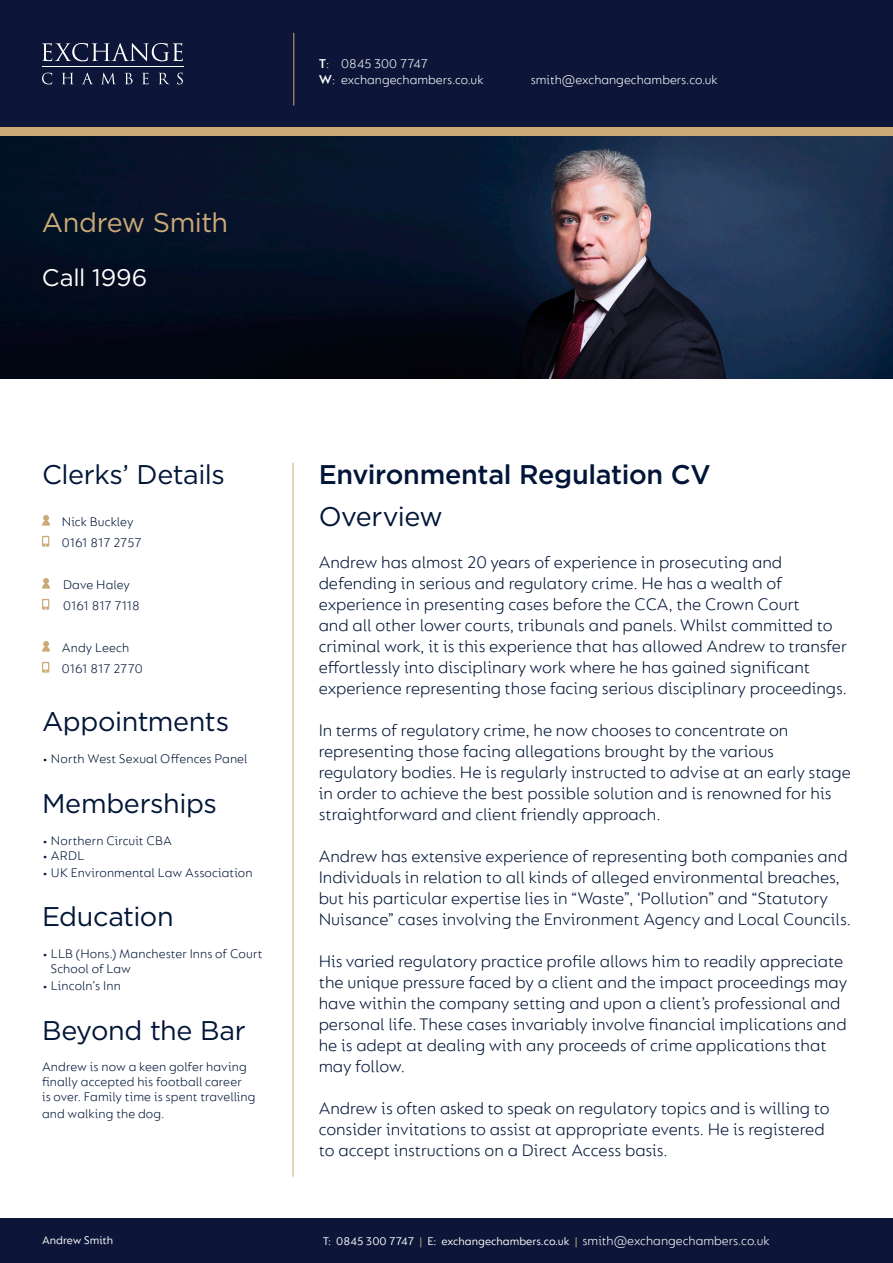
<style>
.page{position:relative;width:893px;height:1263px;background:#fff}
.page>*{position:absolute;margin:0;border:0;box-sizing:border-box;transform-origin:0 0}
.t1{font:27px "Gotham";letter-spacing:-.015em;color:#001537}
.t2{font:500 27px "Gotham";letter-spacing:-.015em;color:#001537}
.t3{font:27px "Gotham";letter-spacing:-.015em;color:#cbaa76}
.t4{font:24px "Gotham";letter-spacing:-.005em;color:#fff}
.t5{font:300 18px/21px "FS Lucas";color:#001537}
.t6{font:300 13.5px/21px "FS Lucas";letter-spacing:.005em;color:#001537}
.t7{font:300 13.5px/16.2px "FS Lucas";color:#fff}
.t8{font:12px "FS Lucas";color:#fff}
.s1{font-weight:600}
.s2{color:#cbaa76}
</style>
<div class="page">
<div style="left:0;top:64px;width:893px;height:72px;background:#cbaa76"></div>
<div style="left:0;top:0;width:893px;height:127px;background:#0d1638"></div>
<div style="left:0;top:1219px;width:893px;height:44px;background:#0d1638"></div>
<hr style="left:42px;top:67px;width:142px;height:1px;background:#fff">
<svg style="left:42px;top:43px;width:141px;height:18px"></svg>
<svg style="left:42px;top:73px;width:10px;height:11px"></svg>
<svg style="left:62px;top:73px;width:11px;height:11px"></svg>
<svg style="left:82px;top:73px;width:11px;height:11px"></svg>
<svg style="left:102px;top:73px;width:13px;height:11px"></svg>
<svg style="left:125px;top:73px;width:8px;height:11px"></svg>
<svg style="left:142px;top:73px;width:7px;height:11px"></svg>
<svg style="left:159px;top:73px;width:10px;height:11px"></svg>
<svg style="left:177px;top:73px;width:6px;height:11px"></svg>
<hr style="left:293px;top:33px;width:1px;height:73px;background:#cbaa76">
<hr style="left:293px;top:463px;width:1px;height:714px;background:#cbaa76">
<img style="left:0;top:136px;width:893px;height:242px">
<svg style="left:42px;top:536px;width:7px;height:11px"></svg>
<svg style="left:42px;top:599px;width:7px;height:11px"></svg>
<svg style="left:42px;top:662px;width:7px;height:11px"></svg>
<svg style="left:42px;top:515px;width:8px;height:11px"></svg>
<svg style="left:42px;top:578px;width:8px;height:11px"></svg>
<svg style="left:42px;top:641px;width:8px;height:11px"></svg>
<p class="t3" style="left:42px;top:205px;width:188px">Andrew Smith</p>
<p class="t4" style="left:42px;top:262px;width:107px">Call 1996</p>
<p class="t7" style="left:319px;top:55px;width:166px"><span class="s1">T</span>: 0845 300 7747<br><span class="s1">W</span>: exchangechambers.co.uk</p>
<p class="t7" style="left:531px;top:71px;width:188px">smith@exchangechambers.co.uk</p>
<p class="t1" style="left:42px;top:457px;width:184px">Clerks’ Details</p>
<p class="t6" style="left:62px;top:510px;width:73px">Nick Buckley</p>
<p class="t6" style="left:62px;top:531px;width:81px">0161 817 2757</p>
<p class="t6" style="left:63px;top:573px;width:78px">Dave Haley<br>0161 817 7118</p>
<p class="t6" style="left:62px;top:636px;width:82px">Andy Leech<br>0161 817 2770</p>
<p class="t1" style="left:42px;top:704px;width:189px">Appointments</p>
<p class="t6" style="left:42px;top:748px;width:207px">• North West Sexual Offences Panel</p>
<p class="t1" style="left:42px;top:786px;width:176px">Memberships</p>
<p class="t6" style="left:42px;top:830px;width:131px">• Northern Circuit CBA</p>
<p class="t6" style="left:42px;top:845px;width:44px">• ARDL</p>
<p class="t6" style="left:42px;top:861px;width:212px">• UK Environmental Law Association</p>
<p class="t1" style="left:42px;top:899px;width:133px">Education</p>
<p class="t6" style="left:42px;top:943px;width:222px">• LLB (Hons.) Manchester Inns of Court</p>
<p class="t6" style="left:51px;top:958px;width:82px">School of Law</p>
<p class="t6" style="left:42px;top:974px;width:80px">• Lincoln’s Inn</p>
<p class="t1" style="left:42px;top:1013px;width:205px">Beyond the Bar</p>
<p class="t6" style="left:42px;top:1059px;width:215px;line-height:15px">Andrew is now a keen golfer having finally accepted his football career<br>is over. Family time is spent travelling</p>
<p class="t6" style="left:42px;top:1102px;width:124px">and walking the dog.</p>
<p class="t2" style="left:319px;top:456px;width:394px">Environmental Regulation CV</p>
<p class="t1" style="left:319px;top:499px;width:126px">Overview</p>
<p class="t5" style="left:319px;top:551px;width:530px">Andrew has almost 20 years of experience in prosecuting and defending in serious and regulatory crime. He has a wealth of experience in presenting cases before the CCA, the Crown Court<br>and all other lower courts, tribunals and panels. Whilst committed to criminal work, it is this experience that has allowed Andrew to transfer effortlessly into disciplinary work where he has gained significant experience representing those facing serious disciplinary proceedings.</p>
<p class="t5" style="left:319px;top:719px;width:534px">In terms of regulatory crime, he now chooses to concentrate on representing those facing allegations brought by the various regulatory bodies. He is regularly instructed to advise at an early stage in order to achieve the best possible solution and is renowned for his straightforward and client friendly approach.</p>
<p class="t5" style="left:319px;top:845px;width:534px">Andrew has extensive experience of representing both companies and Individuals in relation to all kinds of alleged environmental breaches, but his particular expertise lies in “Waste”, ‘Pollution” and “Statutory Nuisance” cases involving the Environment Agency and Local Councils.</p>
<p class="t5" style="left:319px;top:950px;width:530px">His varied regulatory practice profile allows him to readily appreciate the unique pressure faced by a client and the impact proceedings may have within the company setting and upon a client’s professional and personal life. These cases invariably involve financial implications and he is adept at dealing with any proceeds of crime applications that may follow.</p>
<p class="t5" style="left:319px;top:1097px;width:512px">Andrew is often asked to speak on regulatory topics and is willing to consider invitations to assist at appropriate events. He is registered to accept instructions on a Direct Access basis.</p>
<p class="t7" style="left:583px;top:1233px;width:188px">smith@exchangechambers.co.uk</p>
<p class="t8" style="left:42px;top:1233px;width:73px">Andrew Smith</p>
<p class="t8" style="left:323px;top:1235px;width:256px">T: 0845 300 7747 <span class="s2">|</span> E: exchangechambers.co.uk <span class="s2">|</span></p>
</div>
